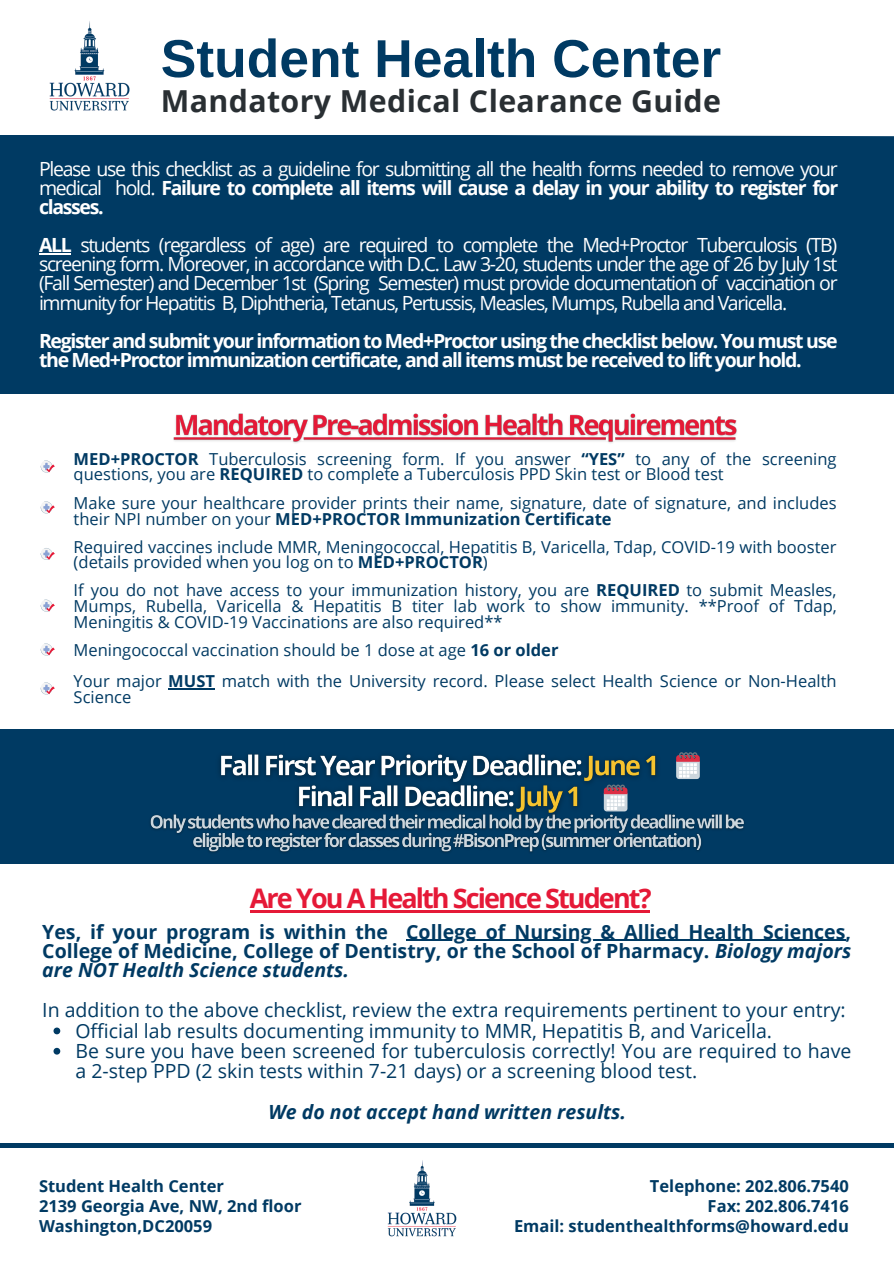
<style>
.page{position:relative;width:894px;height:1264px;background:#fff}
.page>*{position:absolute;margin:0;border:0;box-sizing:border-box;transform-origin:0 0}
.t1{font:700 53.4px "Arimo";color:#003a63}
.t2{font:700 30.3px "Open Sans";letter-spacing:.015em;color:#292f33}
.t3{font:700 27px "Open Sans";letter-spacing:-.07em;color:#e51937}
.t4{font:19.5px/19.2px "Open Sans";letter-spacing:-.07em;color:#fff;text-align:justify}
.t5{font:19.5px/20.2px "Open Sans";color:#003a63}
.t6{font:700 19.5px/19.2px "Open Sans";color:#003a63;text-align:justify}
.t7{font:700 19.5px/19.2px "Open Sans";letter-spacing:-.07em;color:#fff}
.t8{font:italic 700 19.5px "Open Sans";color:#003a63}
.t9{font:16.5px/15.8px "Open Sans";color:#003a63}
.t10{font:700 16.5px "Open Sans";color:#003a63}
.s1{font-weight:700}
.s2{font-style:italic}
</style>
<div class="page">
<div style="left:0;top:0;width:893px;height:1263px;background:#003a63"></div>
<div style="left:0;top:394px;width:893px;height:334px;background:#fff"></div>
<div style="left:0;top:864px;width:893px;height:399px;background:#fff"></div>
<hr style="left:0;top:1143px;width:893px;height:4px;background:#003a63">
<svg style="left:40px;top:460px;width:15px;height:12px"></svg>
<svg style="left:40px;top:501px;width:15px;height:12px"></svg>
<svg style="left:40px;top:599px;width:15px;height:13px"></svg>
<svg style="left:40px;top:643px;width:15px;height:12px"></svg>
<svg style="left:40px;top:682px;width:15px;height:12px"></svg>
<div style="left:0;top:0;width:893px;height:134px;background:#fff"></div>
<svg style="left:40px;top:548px;width:15px;height:12px"></svg>
<svg style="left:0;top:134px;width:893px;height:3px"></svg>
<img style="left:49px;top:21px;width:81px;height:90px">
<img style="left:150px;top:814px;width:594px;height:39px">
<hr style="left:168px;top:688px;width:47px;height:1px;background:#003a63">
<hr style="left:39px;top:253px;width:31px;height:1px;background:#fff">
<img style="left:173px;top:413px;width:564px;height:30px">
<svg style="left:53px;top:1027px;width:7px;height:7px"></svg>
<svg style="left:53px;top:1047px;width:7px;height:7px"></svg>
<hr style="left:406px;top:939px;width:439px;height:1px;background:#003a63">
<hr style="left:250px;top:910px;width:399px;height:2px;background:#e51937">
<img style="left:210px;top:754px;width:461px;height:70px">
<img style="left:387px;top:1160px;width:70px;height:77px">
<svg style="left:676px;top:752px;width:23px;height:27px"></svg>
<p class="t1" style="left:161px;top:29px;width:561px">Student Health Center</p>
<p class="t2" style="left:161px;top:80px;width:561px">Mandatory Medical Clearance Guide</p>
<p class="t4" style="left:39px;top:158px;width:800px">Please use this checklist as a guideline for submitting all the health forms needed to remove your medical hold. <span class="s1">Failure to complete all items will cause a delay in your ability to register for classes.</span></p>
<p class="t4" style="left:39px;top:235px;width:799px"><span class="s1">ALL</span> students (regardless of age) are required to complete the Med+Proctor Tuberculosis (TB) screening form. Moreover, in accordance with D.C. Law 3-20, students under the age of 26 by July 1st (Fall Semester) and December 1st (Spring Semester) must provide documentation of vaccination or immunity for Hepatitis B, Diphtheria, Tetanus, Pertussis, Measles, Mumps, Rubella and Varicella.</p>
<p class="t7" style="left:39px;top:331px;width:799px">Register and submit your information to Med+Proctor using the checklist below. You must use the Med+Proctor immunization certificate, and all items must be received to lift your hold.</p>
<p class="t9" style="left:74px;top:451px;width:764px;line-height:14.7px"><span class="s1">MED+PROCTOR</span> Tuberculosis screening form. If you answer <span class="s1">“YES”</span> to any of the screening questions, you are <span class="s1">REQUIRED</span> to complete a Tuberculosis PPD Skin test or Blood test</p>
<p class="t9" style="left:74px;top:494px;width:764px">Make sure your healthcare provider prints their name, signature, date of signature, and includes their NPI number on your <span class="s1">MED+PROCTOR Immunization Certificate</span></p>
<p class="t9" style="left:74px;top:538px;width:764px">Required vaccines include MMR, Meningococcal, Hepatitis B, Varicella, Tdap, COVID-19 with booster (details provided when you log on to <span class="s1">MED+PROCTOR</span>)</p>
<p class="t9" style="left:74px;top:582px;width:764px;text-align:justify">If you do not have access to your immunization history, you are <span class="s1">REQUIRED</span> to submit Measles, Mumps, Rubella, Varicella &amp; Hepatitis B titer lab work to show immunity. **Proof of Tdap, Meningitis &amp; COVID-19 Vaccinations are also required**</p>
<p class="t9" style="left:74px;top:642px;width:486px">Meningococcal vaccination should be 1 dose at age <span class="s1">16 or older</span></p>
<p class="t9" style="left:74px;top:673px;width:764px">Your major <span class="s1">MUST</span> match with the University record. Please select Health Science or Non-Health<br>Science</p>
<p class="t3" style="left:250px;top:879px;width:403px">Are You A Health Science Student?</p>
<p class="t6" style="left:42px;top:921px;width:810px">Yes, if your program is within the College of Nursing &amp; Allied Health Sciences, College of Medicine, College of Dentistry, or the School of Pharmacy. <span class="s2">Biology majors are NOT Health Science students.</span></p>
<p class="t5" style="left:42px;top:999px;width:804px">In addition to the above checklist, review the extra requirements pertinent to your entry:</p>
<p class="t5" style="left:75px;top:1020px;width:698px">Official lab results documenting immunity to MMR, Hepatitis B, and Varicella.</p>
<p class="t5" style="left:75px;top:1040px;width:777px">Be sure you have been screened for tuberculosis correctly! You are required to have a 2-step PPD (2 skin tests within 7-21 days) or a screening blood test.</p>
<p class="t8" style="left:268px;top:1097px;width:359px">We do not accept hand written results.</p>
<p class="t10" style="left:39px;top:1173px;width:186px">Student Health Center</p>
<p class="t10" style="left:39px;top:1194px;width:264px">2139 Georgia Ave, NW, 2nd floor</p>
<p class="t10" style="left:39px;top:1214px;width:175px">Washington,DC20059</p>
<p class="t10" style="left:649px;top:1173px;width:200px">Telephone: 202.806.7540</p>
<p class="t10" style="left:707px;top:1194px;width:143px">Fax: 202.806.7416</p>
<p class="t10" style="left:514px;top:1214px;width:336px">Email: studenthealthforms@howard.edu</p>
</div>
